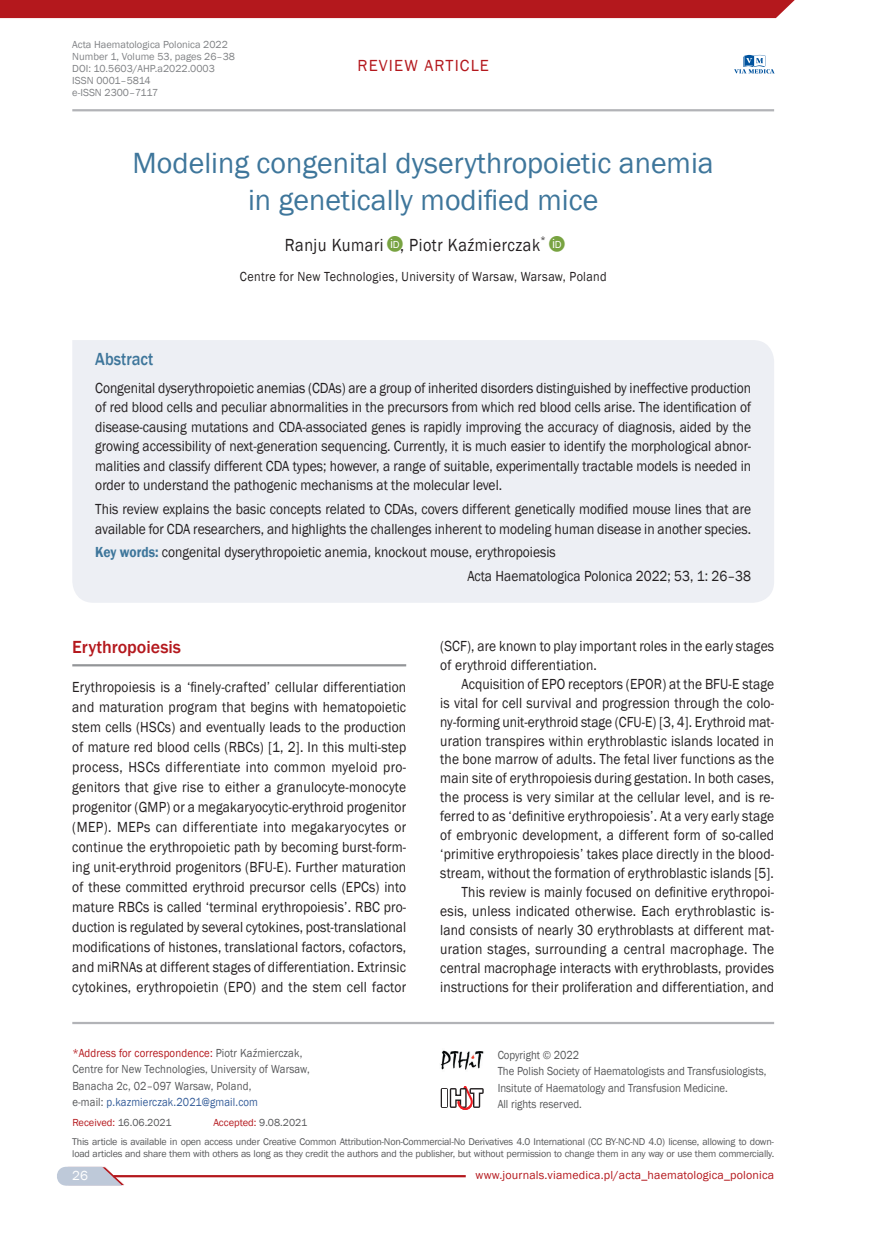
<style>
.page{position:relative;width:872px;height:1234px;background:#fff}
.page>*{position:absolute;margin:0;border:0;box-sizing:border-box;transform-origin:0 0}
.t1{font:36px "Franklin Gothic";color:#78a341}
.t2{font:30px/36.6px "Franklin Gothic";color:#3e769b;text-align:center}
.t3{font:18px "Franklin Gothic";letter-spacing:.03em;color:#231f20;scale:.9 1}
.t4{font:500 18px "Franklin Gothic";color:#b4181d}
.t5{font:500 18px "Franklin Gothic";color:#3e769b;scale:.9 1}
.t6{font:16.5px "Franklin Gothic";letter-spacing:.07em;color:#b4181d}
.t7{font:15px/18.9px "Franklin Gothic";letter-spacing:.01em;color:#231f20;scale:.9 1}
.t8{font:13.5px "Franklin Gothic";letter-spacing:.025em;color:#231f20;scale:.9 1}
.t9{font:13.5px "Franklin Gothic";color:#fff}
.t10{font:12px/16.5px "Franklin Gothic";color:#57585a;scale:.9 1}
.t11{font:12px "Franklin Gothic";letter-spacing:.01em;color:#b4181d}
.t12{font:10.5px/12px "Franklin Gothic";color:#808285}
.t13{font:10.5px "Franklin Gothic";color:#57585a}
.t14{font:10.5px "Franklin Gothic";color:#b4181d}
.t15{font:10.05px/12px "Franklin Gothic";letter-spacing:-.02em;color:#57585a}
.s1{font-size:36px;color:#78a341}
.s2{font-weight:600;color:#3e769b}
.s3{color:#b4181d}
.s4{color:#355d99}
.s5{color:#57585a}
</style>
<div class="page">
<div style="left:0;top:0;width:795px;height:18px;background:#b4181d"></div>
<svg style="left:57px;top:1166px;width:69px;height:19px"></svg>
<div style="left:72px;top:340px;width:702px;height:262px;background:#edeff4"></div>
<svg style="left:734px;top:55px;width:40px;height:19px"></svg>
<hr style="left:72px;top:109px;width:702px;height:2px;background:#b2b3b7">
<hr style="left:113px;top:1174px;width:353px;height:2px;background:#b4181d">
<img style="left:440px;top:1050px;width:44px;height:20px">
<div style="left:441px;top:1087px;width:7px;height:20px;border:3px solid #231f20"></div>
<hr style="left:442px;top:1089px;width:4px;height:17px;background:#fff">
<svg style="left:449px;top:1086px;width:35px;height:24px"></svg>
<hr style="left:72px;top:1021px;width:702px;height:2px;background:#b2b3b7">
<hr style="left:72px;top:664px;width:334px;height:2px;background:#939598">
<p class="t12" style="left:72px;top:38px;width:164px">Acta Haematologica Polonica 2022<br>Number 1, Volume 53, pages 26–38<br>DOI: 10.5603/AHP.a2022.0003<br>ISSN 0001–5814<br>e-ISSN 2300–7117</p>
<p class="t6" style="left:357px;top:55px;width:133px">REVIEW ARTICLE</p>
<h2 class="t2" style="left:133px;top:146px;width:582px">Modeling congenital dyserythropoietic anemia in genetically modified mice</h2>
<p class="t3" style="left:285px;top:234px;width:136px">Ranju Kumari<span class="s1">●</span></p>
<p class="t3" style="left:390px;top:234px;width:174px"><sup>i</sup><sup>D</sup>, Piotr Kaźmierczak<sup>*</sup></p>
<h1 class="t1" style="left:546px;top:220px;width:23px">●<sup>i</sup> <sup>D</sup></h1>
<p class="t8" style="left:240px;top:268px;width:409px">Centre for New Technologies, University of Warsaw, Warsaw, Poland</p>
<p class="t5" style="left:95px;top:347px;width:66px">Abstract</p>
<p class="t7" style="left:95px;top:378px;width:730px;line-height:19.5px;text-align:justify">Congenital dyserythropoietic anemias (CDAs) are a group of inherited disorders distinguished by ineffective production of red blood cells and peculiar abnormalities in the precursors from which red blood cells arise. The identification of disease-causing mutations and CDA-associated genes is rapidly improving the accuracy of diagnosis, aided by the growing accessibility of next-generation sequencing. Currently, it is much easier to identify the morphological abnor&shy;malities and classify different CDA types; however, a range of suitable, experimentally tractable models is needed in order to understand the pathogenic mechanisms at the molecular level.</p>
<p class="t7" style="left:95px;top:499px;width:730px;line-height:19.5px">This review explains the basic concepts related to CDAs, covers different genetically modified mouse lines that are available for CDA researchers, and highlights the challenges inherent to modeling human disease in another species.</p>
<p class="t7" style="left:467px;top:540px;width:317px;line-height:23.7px;text-indent:-372px"><span class="s2">Key words:</span> congenital dyserythropoietic anemia, knockout mouse, erythropoiesis<br>Acta Haematologica Polonica 2022; 53, 1: 26–38</p>
<p class="t4" style="left:72px;top:635px;width:110px">Erythropoiesis</p>
<p class="t7" style="left:72px;top:676px;width:372px;line-height:20px;text-align:justify">Erythropoiesis is a ‘finely-crafted’ cellular differentiation and maturation program that begins with hematopoietic stem cells (HSCs) and eventually leads to the production of mature red blood cells (RBCs) [1, 2]. In this multi-step process, HSCs differentiate into common myeloid pro&shy;genitors that give rise to either a granulocyte-monocyte progenitor (GMP) or a megakaryocytic-erythroid progenitor (MEP). MEPs can differentiate into megakaryocytes or continue the erythropoietic path by becoming burst-form&shy;ing unit-erythroid progenitors (BFU-E). Further maturation of these committed erythroid precursor cells (EPCs) into mature RBCs is called ‘terminal erythropoiesis’. RBC pro&shy;duction is regulated by several cytokines, post-translational modifications of histones, translational factors, cofactors, and miRNAs at different stages of differentiation. Extrinsic cytokines, erythropoietin (EPO) and the stem cell factor</p>
<p class="t7" style="left:440px;top:636px;width:372px">(SCF), are known to play important roles in the early stages of erythroid differentiation.</p>
<p class="t7" style="left:440px;top:674px;width:372px;text-align:right">Acquisition of EPO receptors (EPOR) at the BFU-E stage<br>is vital for cell survival and progression through the colo&shy;ny-forming unit-erythroid stage (CFU-E) [3, 4]. Erythroid mat&shy;uration transpires within erythroblastic islands located in the bone marrow of adults. The fetal liver functions as the main site of erythropoiesis during gestation. In both cases, the process is very similar at the cellular level, and is re&shy;ferred to as ‘definitive erythropoiesis’. At a very early stage of embryonic development, a different form of so-called ‘primitive erythropoiesis’ takes place directly in the blood&shy;stream, without the formation of erythroblastic islands [5].<br>This review is mainly focused on definitive erythropoi&shy;esis, unless indicated otherwise. Each erythroblastic is&shy;land consists of nearly 30 erythroblasts at different mat&shy;uration stages, surrounding a central macrophage. The central macrophage interacts with erythroblasts, provides instructions for their proliferation and differentiation, and</p>
<p class="t10" style="left:72px;top:1044px;width:265px"><span class="s3">*Address for correspondence:</span> Piotr Kaźmierczak, Centre for New Technologies, University of Warsaw, Banacha 2c, 02–097 Warsaw, Poland,<br>e-mail: <span class="s4">p.kazmierczak.2021@gmail.com</span></p>
<p class="t13" style="left:72px;top:1115px;width:101px"><span class="s3">Received:</span> 16.06.2021</p>
<p class="t14" style="left:213px;top:1115px;width:95px">Accepted: <span class="s5">9.08.2021</span></p>
<p class="t15" style="left:72px;top:1135px;width:703px">This article is available in open access under Creative Common Attribution-Non-Commercial-No Derivatives 4.0 International (CC BY-NC-ND 4.0) license, allowing to down&shy;load articles and share them with others as long as they credit the authors and the publisher, but without permission to change them in any way or use them commercially.</p>
<p class="t10" style="left:497px;top:1046px;width:300px">Copyright © 2022<br>The Polish Society of Haematologists and Transfusiologists, Insitute of Haematology and Transfusion Medicine.<br>All rights reserved.</p>
<p class="t9" style="left:72px;top:1166px;width:17px">26</p>
<p class="t11" style="left:475px;top:1166px;width:300px">www.journals.viamedica.pl/acta_haematologica_polonica</p>
</div>
